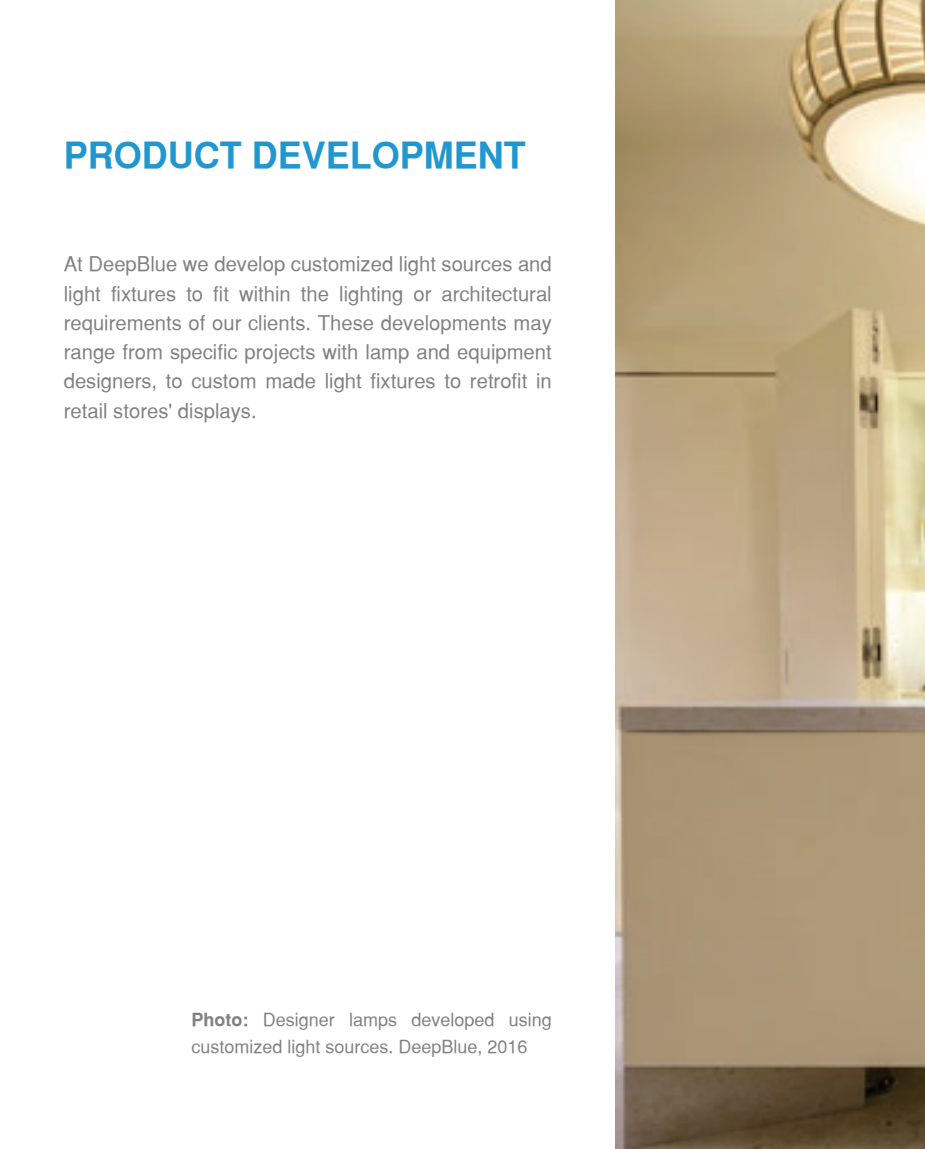
<style>
.page{position:relative;width:925px;height:1149px;background:#fff}
.page>*{position:absolute;margin:0;border:0;box-sizing:border-box;transform-origin:0 0}
.t1{font:700 36px "Sans Serif";color:#2197cf}
.t2{font:20.25px/29.2px "Sans Serif";color:#808180;text-align:justify}
.t3{font:18px/27px "Sans Serif";color:#808180}
.s1{font-weight:700}
</style>
<div class="page">
<img style="left:615px;top:0;width:310px;height:1148px">
<h1 class="t1" style="left:64px;top:134px;width:464px">PRODUCT DEVELOPMENT</h1>
<p class="t2" style="left:64px;top:249px;width:489px">At DeepBlue we develop customized light sources and light fixtures to fit within the lighting or architectural requirements of our clients. These developments may range from specific projects with lamp and equipment designers, to custom made light fixtures to retrofit in retail stores' displays.</p>
<p class="t3" style="left:191px;top:1005px;width:362px"><span class="s1">Photo:</span> Designer lamps developed using customized light sources. DeepBlue, 2016</p>
</div>
